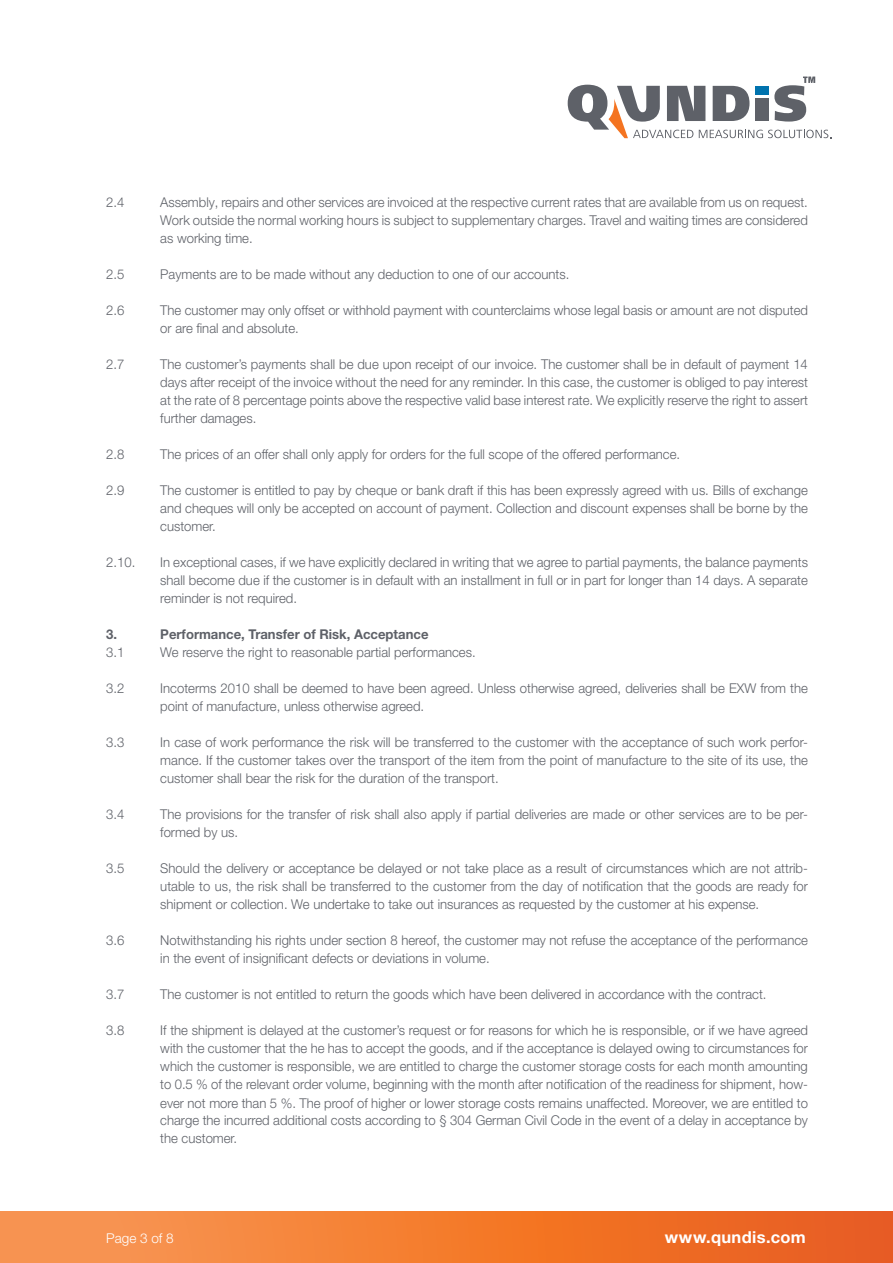
<style>
.page{position:relative;width:893px;height:1263px;background:#fff}
.page>*{position:absolute;margin:0;border:0;box-sizing:border-box;transform-origin:0 0}
.t1{font:700 16.5px "Helvetica Neue LT Pro";letter-spacing:.02em;color:#fff}
.t2{font:300 13.5px/18px "Helvetica Neue LT Pro";color:#5e6168;text-align:justify}
.t3{font:700 13.5px "Helvetica Neue LT Pro";color:#5e6168}
.t4{font:300 13.5px "Helvetica Neue LT Pro";color:#fff}
</style>
<div class="page">
<div style="left:0;top:1212px;width:893px;height:51px;background:linear-gradient(to right,#fa9a51,#ea5c17)"></div>
<svg style="left:568px;top:77px;width:263px;height:61px"></svg>
<p class="t2" style="left:106px;top:193px;width:20px">2.4</p>
<p class="t2" style="left:160px;top:193px;width:649px">Assembly, repairs and other services are invoiced at the respective current rates that are available from us on request.<br>Work outside the normal working hours is subject to supplementary charges. Travel and waiting times are considered as working time.</p>
<p class="t2" style="left:106px;top:265px;width:20px">2.5</p>
<p class="t2" style="left:160px;top:265px;width:410px">Payments are to be made without any deduction to one of our accounts.</p>
<p class="t2" style="left:106px;top:301px;width:20px">2.6</p>
<p class="t2" style="left:160px;top:301px;width:649px">The customer may only offset or withhold payment with counterclaims whose legal basis or amount are not disputed or are final and absolute.</p>
<p class="t2" style="left:106px;top:355px;width:20px">2.7</p>
<p class="t2" style="left:160px;top:355px;width:649px">The customer’s payments shall be due upon receipt of our invoice. The customer shall be in default of payment 14 days after receipt of the invoice without the need for any reminder. In this case, the customer is obliged to pay interest at the rate of 8 percentage points above the respective valid base interest rate. We explicitly reserve the right to assert further damages.</p>
<p class="t2" style="left:106px;top:445px;width:20px">2.8</p>
<p class="t2" style="left:160px;top:445px;width:521px">The prices of an offer shall only apply for orders for the full scope of the offered performance.</p>
<p class="t2" style="left:106px;top:481px;width:20px">2.9</p>
<p class="t2" style="left:160px;top:481px;width:649px">The customer is entitled to pay by cheque or bank draft if this has been expressly agreed with us. Bills of exchange and cheques will only be accepted on account of payment. Collection and discount expenses shall be borne by the customer.</p>
<p class="t2" style="left:106px;top:553px;width:31px">2.10.</p>
<p class="t2" style="left:160px;top:553px;width:649px">In exceptional cases, if we have explicitly declared in writing that we agree to partial payments, the balance payments shall become due if the customer is in default with an installment in full or in part for longer than 14 days. A separate reminder is not required.</p>
<p class="t3" style="left:106px;top:626px;width:12px">3.</p>
<p class="t3" style="left:160px;top:626px;width:270px">Performance, Transfer of Risk, Acceptance</p>
<p class="t2" style="left:106px;top:643px;width:20px">3.1</p>
<p class="t2" style="left:160px;top:643px;width:317px">We reserve the right to reasonable partial performances.</p>
<p class="t2" style="left:106px;top:679px;width:20px">3.2</p>
<p class="t2" style="left:160px;top:679px;width:649px">Incoterms 2010 shall be deemed to have been agreed. Unless otherwise agreed, deliveries shall be EXW from the point of manufacture, unless otherwise agreed.</p>
<p class="t2" style="left:106px;top:733px;width:20px">3.3</p>
<p class="t2" style="left:160px;top:733px;width:649px">In case of work performance the risk will be transferred to the customer with the acceptance of such work perfor&shy;mance. If the customer takes over the transport of the item from the point of manufacture to the site of its use, the customer shall bear the risk for the duration of the transport.</p>
<p class="t2" style="left:106px;top:805px;width:20px">3.4</p>
<p class="t2" style="left:160px;top:805px;width:649px">The provisions for the transfer of risk shall also apply if partial deliveries are made or other services are to be per&shy;formed by us.</p>
<p class="t2" style="left:106px;top:859px;width:20px">3.5</p>
<p class="t2" style="left:160px;top:859px;width:649px">Should the delivery or acceptance be delayed or not take place as a result of circumstances which are not attrib&shy;utable to us, the risk shall be transferred to the customer from the day of notification that the goods are ready for shipment or collection. We undertake to take out insurances as requested by the customer at his expense.</p>
<p class="t2" style="left:106px;top:931px;width:20px">3.6</p>
<p class="t2" style="left:160px;top:931px;width:649px">Notwithstanding his rights under section 8 hereof, the customer may not refuse the acceptance of the performance in the event of insignificant defects or deviations in volume.</p>
<p class="t2" style="left:106px;top:985px;width:20px">3.7</p>
<p class="t2" style="left:160px;top:985px;width:608px">The customer is not entitled to return the goods which have been delivered in accordance with the contract.</p>
<p class="t2" style="left:106px;top:1021px;width:20px">3.8</p>
<p class="t2" style="left:160px;top:1021px;width:649px">If the shipment is delayed at the customer’s request or for reasons for which he is responsible, or if we have agreed with the customer that the he has to accept the goods, and if the acceptance is delayed owing to circumstances for which the customer is responsible, we are entitled to charge the customer storage costs for each month amounting to 0.5 % of the relevant order volume, beginning with the month after notification of the readiness for shipment, how&shy;ever not more than 5 %. The proof of higher or lower storage costs remains unaffected. Moreover, we are entitled to charge the incurred additional costs according to § 304 German Civil Code in the event of a delay in acceptance by the customer.</p>
<p class="t4" style="left:106px;top:1229px;width:69px">Page 3 of 8</p>
<p class="t1" style="left:665px;top:1226px;width:143px">www.qundis.com</p>
</div>
